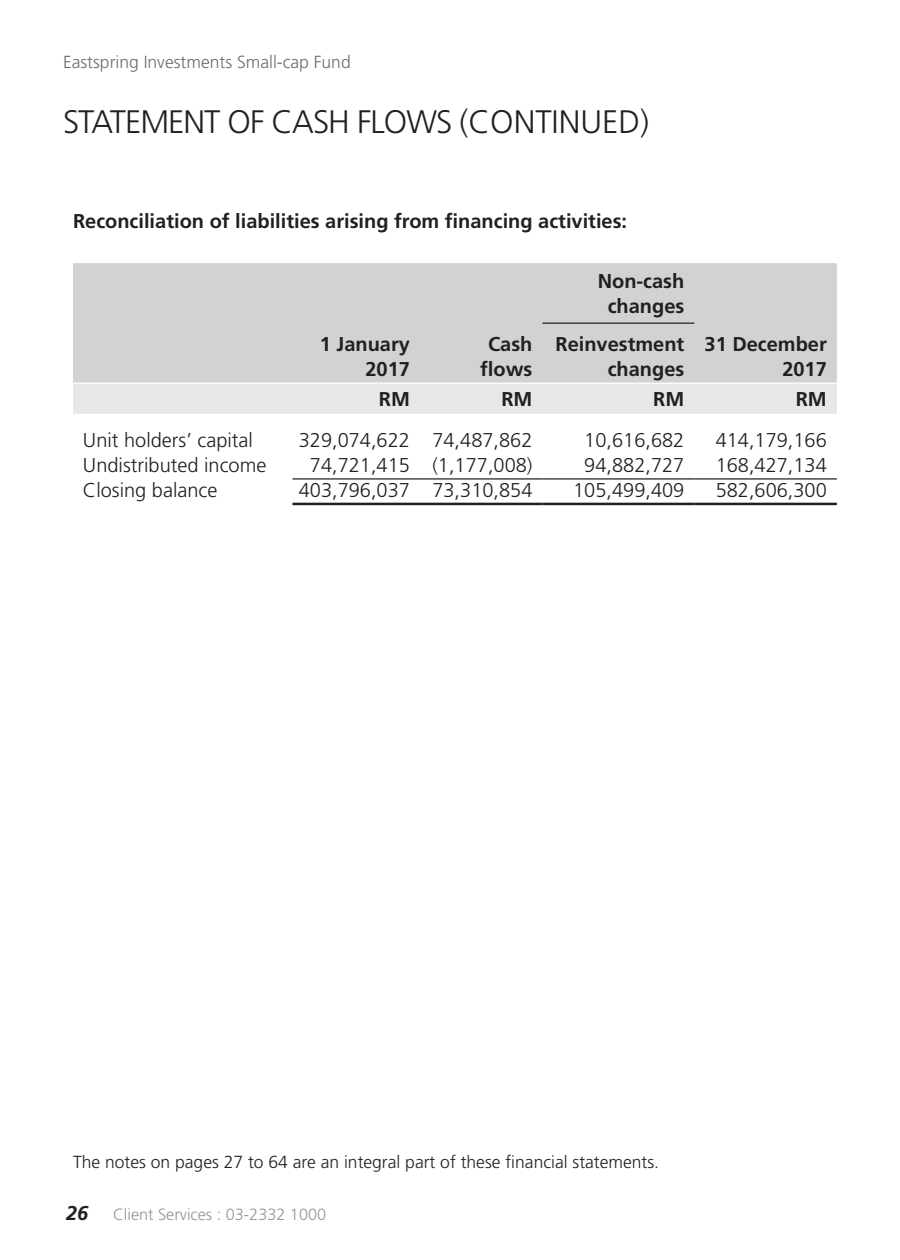
<style>
.page{position:relative;width:900px;height:1260px;background:#fff}
.page>*{position:absolute;margin:0;border:0;box-sizing:border-box;transform-origin:0 0}
.t1{font:300 32.5px "Frutiger";letter-spacing:-.03em;color:#231f20}
.t2{font:300 20px "Frutiger";color:#231f20}
.t3{font:700 20px/25px "Frutiger";color:#231f20;text-align:right}
.t4{font:300 17.5px "Frutiger";color:#231f20}
.t5{font:300 17.5px "Frutiger";color:#6c6d70}
.t6{font:300 16.25px "Frutiger";color:#939598}
.s1{font-weight:700;font-style:italic;font-size:20px;color:#231f20}
</style>
<div class="page">
<div style="left:73px;top:263px;width:764px;height:120px;background:#d1d2d4"></div>
<div style="left:73px;top:384px;width:764px;height:30px;background:#e6e7e9"></div>
<hr style="left:292px;top:478px;width:128px;height:2px;background:#231f20">
<hr style="left:420px;top:478px;width:122px;height:2px;background:#231f20">
<hr style="left:542px;top:478px;width:152px;height:2px;background:#231f20">
<hr style="left:694px;top:478px;width:143px;height:2px;background:#231f20">
<hr style="left:292px;top:503px;width:128px;height:2px;background:#231f20">
<hr style="left:420px;top:503px;width:122px;height:2px;background:#231f20">
<hr style="left:542px;top:503px;width:152px;height:2px;background:#231f20">
<hr style="left:694px;top:503px;width:143px;height:2px;background:#231f20">
<hr style="left:542px;top:323px;width:152px;height:1px;background:#231f20">
<p class="t5" style="left:63px;top:52px;width:289px">Eastspring Investments Small-cap Fund</p>
<h1 class="t1" style="left:63px;top:104px;width:588px">STATEMENT OF CASH FLOWS (CONTINUED)</h1>
<p class="t3" style="left:73px;top:209px;width:556px">Reconciliation of liabilities arising from financing activities:</p>
<p class="t3" style="left:598px;top:269px;width:88px;text-align:center">Non-cash changes</p>
<p class="t3" style="left:320px;top:331px;width:92px">1 January<br>2017</p>
<p class="t3" style="left:480px;top:331px;width:54px;text-align:center">Cash flows</p>
<p class="t3" style="left:555px;top:331px;width:130px">Reinvestment changes</p>
<p class="t3" style="left:705px;top:331px;width:124px">31 December<br>2017</p>
<p class="t3" style="left:379px;top:387px;width:33px">RM</p>
<p class="t3" style="left:501px;top:387px;width:33px">RM</p>
<p class="t3" style="left:653px;top:387px;width:33px">RM</p>
<p class="t3" style="left:796px;top:387px;width:33px">RM</p>
<p class="t2" style="left:83px;top:429px;width:172px">Unit holders’ capital</p>
<p class="t2" style="left:299px;top:429px;width:235px">329,074,622 74,487,862</p>
<p class="t2" style="left:584px;top:429px;width:102px">10,616,682</p>
<p class="t2" style="left:716px;top:429px;width:113px">414,179,166</p>
<p class="t2" style="left:83px;top:454px;width:185px">Undistributed income</p>
<p class="t2" style="left:310px;top:454px;width:224px">74,721,415 (1,177,008)</p>
<p class="t2" style="left:584px;top:454px;width:102px">94,882,727</p>
<p class="t2" style="left:716px;top:454px;width:113px">168,427,134</p>
<p class="t2" style="left:83px;top:479px;width:136px">Closing balance</p>
<p class="t2" style="left:299px;top:479px;width:235px">403,796,037 73,310,854</p>
<p class="t2" style="left:573px;top:479px;width:113px">105,499,409</p>
<p class="t2" style="left:716px;top:479px;width:113px">582,606,300</p>
<p class="t4" style="left:73px;top:1152px;width:588px">The notes on pages 27 to 64 are an integral part of these financial statements.</p>
<p class="t6" style="left:66px;top:1205px;width:262px"><span class="s1">26</span> Client Services : 03-2332 1000</p>
</div>
